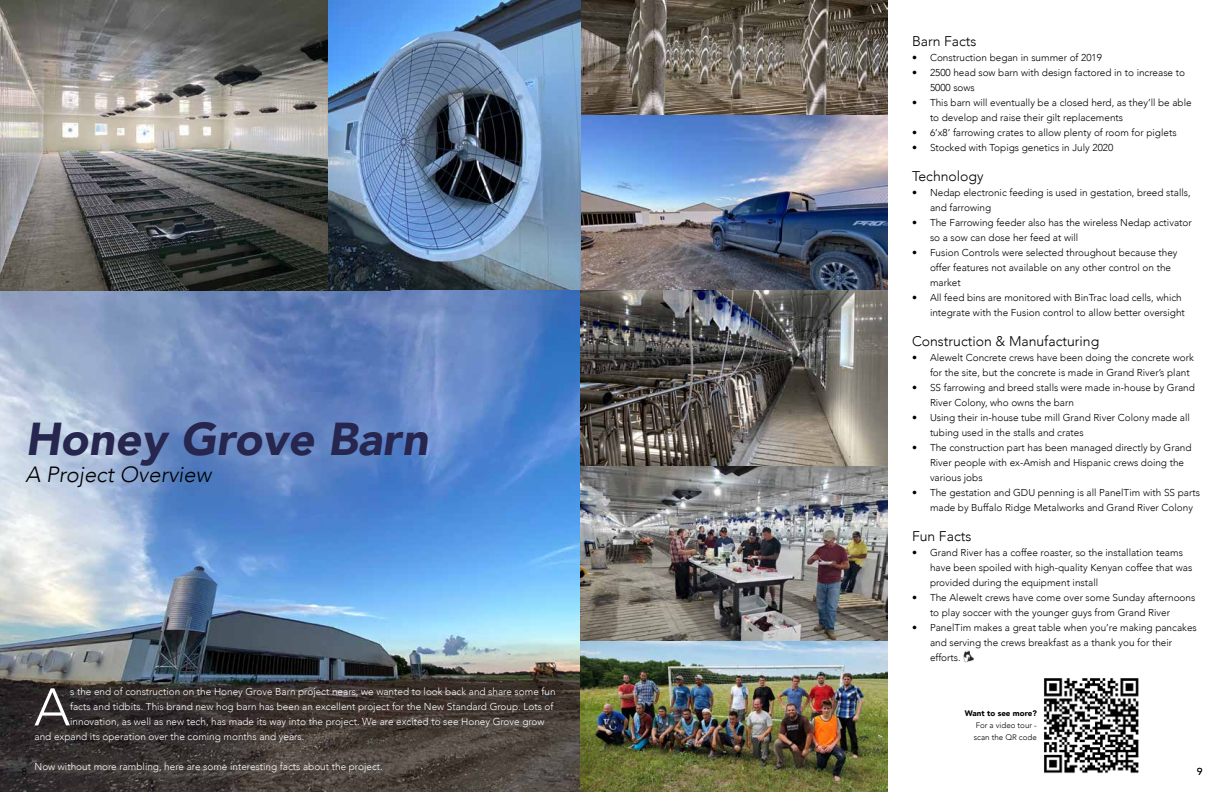
<style>
.page{position:relative;width:1224px;height:792px;background:#fff}
.page>*{position:absolute;margin:0;border:0;box-sizing:border-box;transform-origin:0 0}
.t1{font:300 52.4px "Avenir";color:#fff}
.t2{font:italic 900 46px "Avenir";color:#26264f}
.t3{font:italic 300 22px "Avenir";color:#000}
.t4{font:300 14px "Avenir";color:#000}
.t5{font:300 10px/15px "Avenir";color:#000}
.t6{font:300 10px "Avenir";color:#fff}
.t7{font:300 8px/12px "Avenir";color:#000}
.t8{font:900 8px "Avenir";color:#000}
</style>
<div class="page">
<img style="left:0;top:290px;width:580px;height:502px">
<svg style="left:963px;top:650px;width:11px;height:13px"></svg>
<img style="left:580px;top:0;width:308px;height:792px">
<img style="left:0;top:0;width:328px;height:290px">
<img style="left:328px;top:0;width:252px;height:290px">
<img style="left:1044px;top:678px;width:95px;height:95px">
<h2 class="t2" style="left:25px;top:422px;width:404px">Honey Grove Barn</h2>
<h3 class="t3" style="left:25px;top:466px;width:187px">A Project Overview</h3>
<h3 class="t4" style="left:912px;top:35px;width:66px">Barn Facts</h3>
<p class="t5" style="left:912px;top:51px;width:192px">• Construction began in summer of 2019</p>
<p class="t5" style="left:930px;top:66px;width:257px;text-indent:-18px">• 2500 head sow barn with design factored in to increase to<br>5000 sows</p>
<p class="t5" style="left:930px;top:96px;width:263px;text-indent:-18px">• This barn will eventually be a closed herd, as they’ll be able to develop and raise their gilt replacements</p>
<p class="t5" style="left:912px;top:126px;width:266px">• 6’x8’ farrowing crates to allow plenty of room for piglets</p>
<p class="t5" style="left:912px;top:141px;width:203px">• Stocked with Topigs genetics in July 2020</p>
<h3 class="t4" style="left:912px;top:170px;width:73px">Technology</h3>
<p class="t5" style="left:930px;top:186px;width:262px;text-indent:-18px">• Nedap electronic feeding is used in gestation, breed stalls, and farrowing</p>
<p class="t5" style="left:930px;top:216px;width:263px;text-indent:-18px">• The Farrowing feeder also has the wireless Nedap activator so a sow can dose her feed at will</p>
<p class="t5" style="left:930px;top:246px;width:249px;text-indent:-18px">• Fusion Controls were selected throughout because they offer features not available on any other control on the market</p>
<p class="t5" style="left:930px;top:291px;width:256px;text-indent:-18px">• All feed bins are monitored with BinTrac load cells, which integrate with the Fusion control to allow better oversight</p>
<h3 class="t4" style="left:912px;top:335px;width:189px">Construction &amp; Manufacturing</h3>
<p class="t5" style="left:930px;top:351px;width:265px;text-indent:-18px">• Alewelt Concrete crews have been doing the concrete work for the site, but the concrete is made in Grand River’s plant</p>
<p class="t5" style="left:930px;top:381px;width:266px;text-indent:-18px">• SS farrowing and breed stalls were made in-house by Grand<br>River Colony, who owns the barn</p>
<p class="t5" style="left:930px;top:411px;width:261px;text-indent:-18px">• Using their in-house tube mill Grand River Colony made all tubing used in the stalls and crates</p>
<p class="t5" style="left:930px;top:441px;width:263px;text-indent:-18px">• The construction part has been managed directly by Grand<br>River people with ex-Amish and Hispanic crews doing the various jobs</p>
<p class="t5" style="left:930px;top:486px;width:271px;text-indent:-18px">• The gestation and GDU penning is all PanelTim with SS parts made by Buffalo Ridge Metalworks and Grand River Colony</p>
<h3 class="t4" style="left:912px;top:530px;width:61px">Fun Facts</h3>
<p class="t5" style="left:930px;top:546px;width:264px;text-indent:-18px">• Grand River has a coffee roaster, so the installation teams have been spoiled with high-quality Kenyan coffee that was provided during the equipment install</p>
<p class="t5" style="left:930px;top:591px;width:267px;text-indent:-18px">• The Alewelt crews have come over some Sunday afternoons to play soccer with the younger guys from Grand River</p>
<p class="t5" style="left:930px;top:621px;width:268px;text-indent:-18px">• PanelTim makes a great table when you’re making pancakes and serving the crews breakfast as a thank you for their efforts.</p>
<h1 class="t1" style="left:34px;top:685px;width:37px">A</h1>
<p class="t6" style="left:70px;top:688px;width:487px">s the end of construction on the Honey Grove Barn project nears, we wanted to look back and share some fun</p>
<p class="t6" style="left:70px;top:703px;width:485px">facts and tidbits. This brand new hog barn has been an excellent project for the New Standard Group. Lots of</p>
<p class="t6" style="left:70px;top:718px;width:476px">innovation, as well as new tech, has made its way into the project. We are excited to see Honey Grove grow</p>
<p class="t6" style="left:35px;top:733px;width:271px">and expand its operation over the coming months and years.</p>
<p class="t6" style="left:35px;top:763px;width:350px">Now without more rambling, here are some interesting facts about the project.</p>
<p class="t8" style="left:965px;top:710px;width:73px">Want to see more?</p>
<p class="t7" style="left:974px;top:720px;width:65px">For a video tour - scan the QR code</p>
<p class="t5" style="left:22px;top:765px;width:7px">8</p>
<p class="t5" style="left:1197px;top:765px;width:7px">9</p>
</div>
